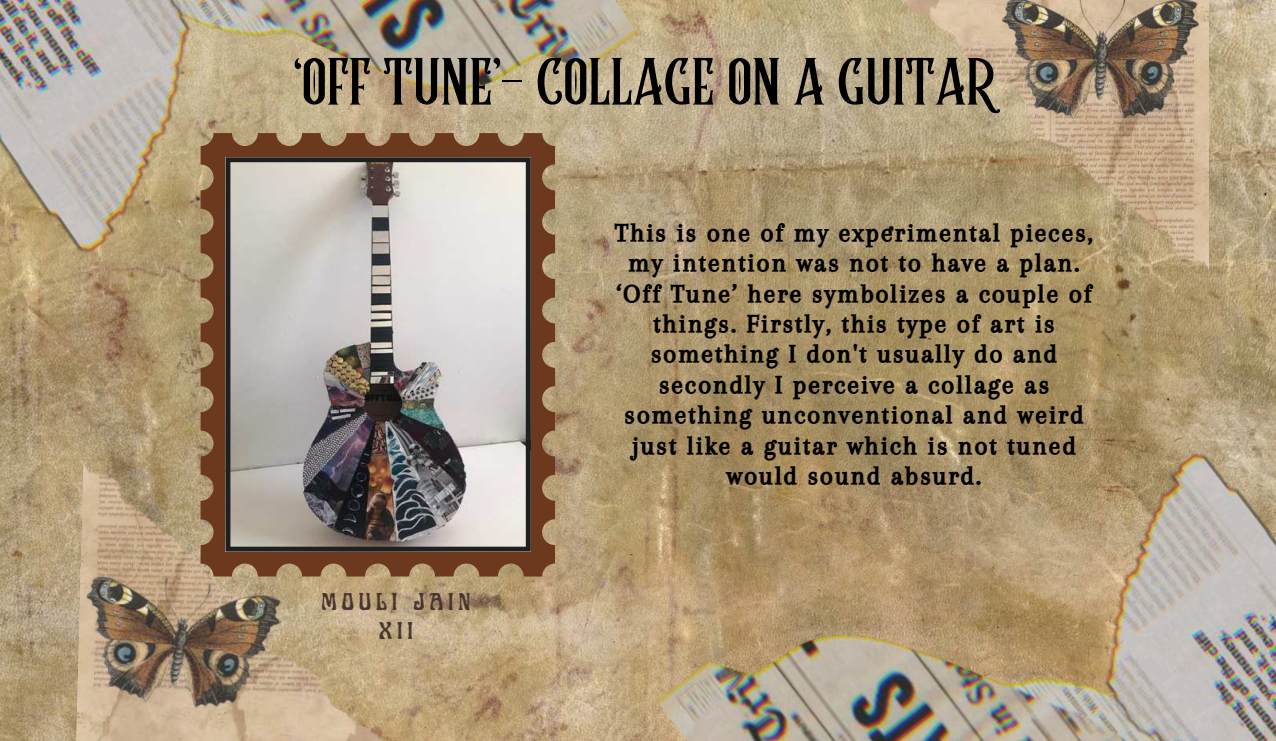
<style>
.page{position:relative;width:1276px;height:741px;background:#fff}
.page>*{position:absolute;margin:0;border:0;box-sizing:border-box;transform-origin:0 0}
.t1{font:62.1px "Rumble Brave";color:#000}
.t2{font:26.25px/30.3px "CA Generated";letter-spacing:.08em;color:#000;text-align:center}
.t3{font:24.3px/29.2px "Art Nuvo Ultra Rough";letter-spacing:.2em;color:#493530;text-align:center}
</style>
<div class="page">
<img style="left:0;top:0;width:1276px;height:740px">
<img style="left:896px;top:0;width:313px;height:272px">
<img style="left:0;top:0;width:638px;height:370px">
<img style="left:656px;top:338px;width:620px;height:402px">
<img style="left:75px;top:459px;width:321px;height:281px">
<img style="left:76px;top:568px;width:208px;height:148px">
<img style="left:1002px;top:0;width:196px;height:118px">
<svg style="left:201px;top:133px;width:354px;height:443px;background:#7e5235"></svg>
<svg style="left:225px;top:157px;width:306px;height:394px;background:#aea9a6"></svg>
<h1 class="t1" style="left:293px;top:43px;width:703px">8OFF TUNE9- COLLAGE ON A GUITAR</h1>
<p class="t3" style="left:321px;top:587px;width:151px">MOULI JAIN<br>XII</p>
<p class="t2" style="left:615px;top:217px;width:479px">This is one of my experimental pieces, my intention was not to have a plan.<br>8Off Tune9 here symbolizes a couple of things. Firstly, this type of art is something I don't usually do and secondly I perceive a collage as something unconventional and weird just like a guitar which is not tuned would sound absurd.</p>
</div>
